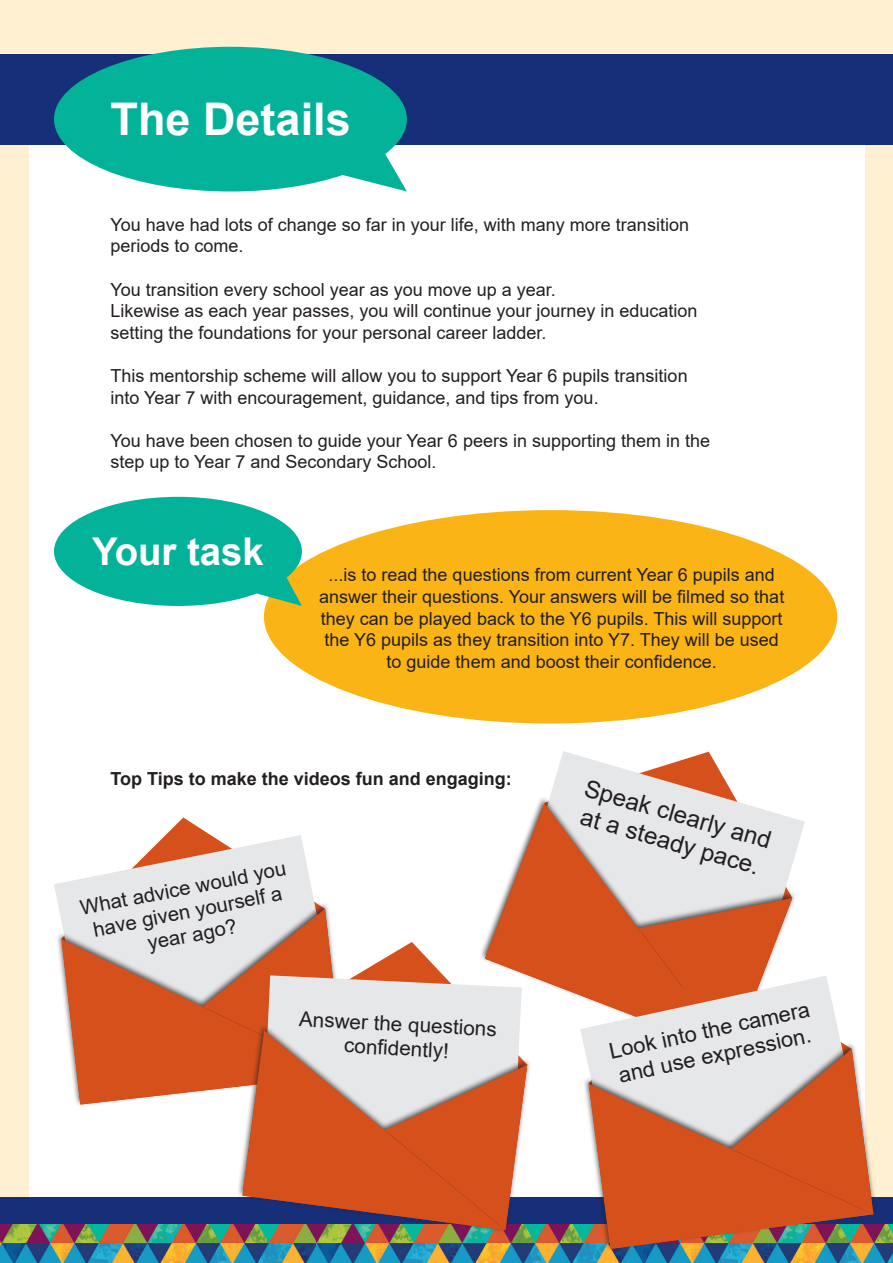
<style>
.page{position:relative;width:893px;height:1263px;background:#fff}
.page>*{position:absolute;margin:0;border:0;box-sizing:border-box;transform-origin:0 0}
.t1{font:700 45px "Arial";color:#fff}
.t2{font:700 38.4px "Arial";color:#fff}
.t3{font:24.3px/28.3px "Arial";color:#231f20}
.t4{font:21.9px/25.5px "Arial";color:#231f20}
.t5{font:20.7px/24.2px "Arial";color:#231f20;text-align:center}
.t6{font:20.4px/23.7px "Arial";color:#231f20;text-align:center}
.t7{font:18px/21.6px "Arial";color:#231f20}
.t8{font:700 18px "Arial";color:#231f20}
</style>
<div class="page">
<div style="left:0;top:0;width:893px;height:1243px;background:#fef0d1"></div>
<div style="left:29px;top:71px;width:835px;height:1126px;background:#fff"></div>
<img style="left:0;top:1223px;width:317px;height:40px">
<img style="left:317px;top:1223px;width:576px;height:40px">
<div style="left:0;top:1197px;width:893px;height:26px;background:#172f78"></div>
<div style="left:0;top:54px;width:893px;height:91px;background:#172f78"></div>
<svg style="left:54px;top:47px;width:353px;height:144px;fill:#03b399"></svg>
<div style="left:263px;top:509px;width:575px;height:215px;background:#fbb416;border-radius:50%"></div>
<svg style="left:54px;top:497px;width:248px;height:109px"></svg>
<svg style="left:165px;top:817px;width:46px;height:18px"></svg>
<svg style="left:54px;top:835px;width:260px;height:66px;fill:#e6e7e9"></svg>
<div style="left:55px;top:901px;width:294px;height:206px;background:#231f20;opacity:.75"></div>
<svg style="left:61px;top:939px;width:142px;height:165px;background:#d97c59"></svg>
<svg style="left:550px;top:751px;width:255px;height:100px"></svg>
<div style="left:479px;top:796px;width:317px;height:260px;background:#231f20;opacity:.75"></div>
<svg style="left:485px;top:803px;width:247px;height:251px"></svg>
<svg style="left:580px;top:976px;width:58px;height:80px"></svg>
<div style="left:583px;top:1041px;width:295px;height:211px;background:#231f20;opacity:.75"></div>
<svg style="left:589px;top:1083px;width:284px;height:166px;background:#b26442"></svg>
<svg style="left:638px;top:898px;width:235px;height:316px"></svg>
<div style="left:236px;top:1023px;width:296px;height:210px;background:#231f20;opacity:.75"></div>
<svg style="left:203px;top:909px;width:324px;height:321px"></svg>
<p class="t1" style="left:110px;top:87px;width:242px">The Details</p>
<p class="t7" style="left:110px;top:214px;width:580px">You have had lots of change so far in your life, with many more transition periods to come.</p>
<p class="t7" style="left:110px;top:278px;width:447px">You transition every school year as you move up a year.</p>
<p class="t7" style="left:110px;top:300px;width:589px">Likewise as each year passes, you will continue your journey in education setting the foundations for your personal career ladder.</p>
<p class="t7" style="left:110px;top:365px;width:579px">This mentorship scheme will allow you to support Year 6 pupils transition into Year 7 with encouragement, guidance, and tips from you.</p>
<p class="t7" style="left:110px;top:430px;width:601px">You have been chosen to guide your Year 6 peers in supporting them in the step up to Year 7 and Secondary School.</p>
<p class="t2" style="left:92px;top:525px;width:173px">Your task</p>
<p class="t7" style="left:319px;top:564px;width:467px;text-align:center">...is to read the questions from current Year 6 pupils and answer their questions. Your answers will be filmed so that they can be played back to the Y6 pupils. This will support the Y6 pupils as they transition into Y7. They will be used to guide them and boost their confidence.</p>
<p class="t8" style="left:110px;top:766px;width:403px">Top Tips to make the videos fun and engaging:</p>
<p class="t6" style="left:78px;top:896px;width:211px;rotate:-11deg">What advice would you have given yourself a year ago?</p>
<p class="t5" style="left:300px;top:1006px;width:199px;rotate:3deg">Answer the questions confi dently!</p>
<p class="t3" style="left:589px;top:774px;width:195px;rotate:16deg">Speak clearly and at a steady pace.</p>
<p class="t4" style="left:607px;top:1038px;width:206px;rotate:-12deg">Look into the camera and use expression.</p>
</div>
